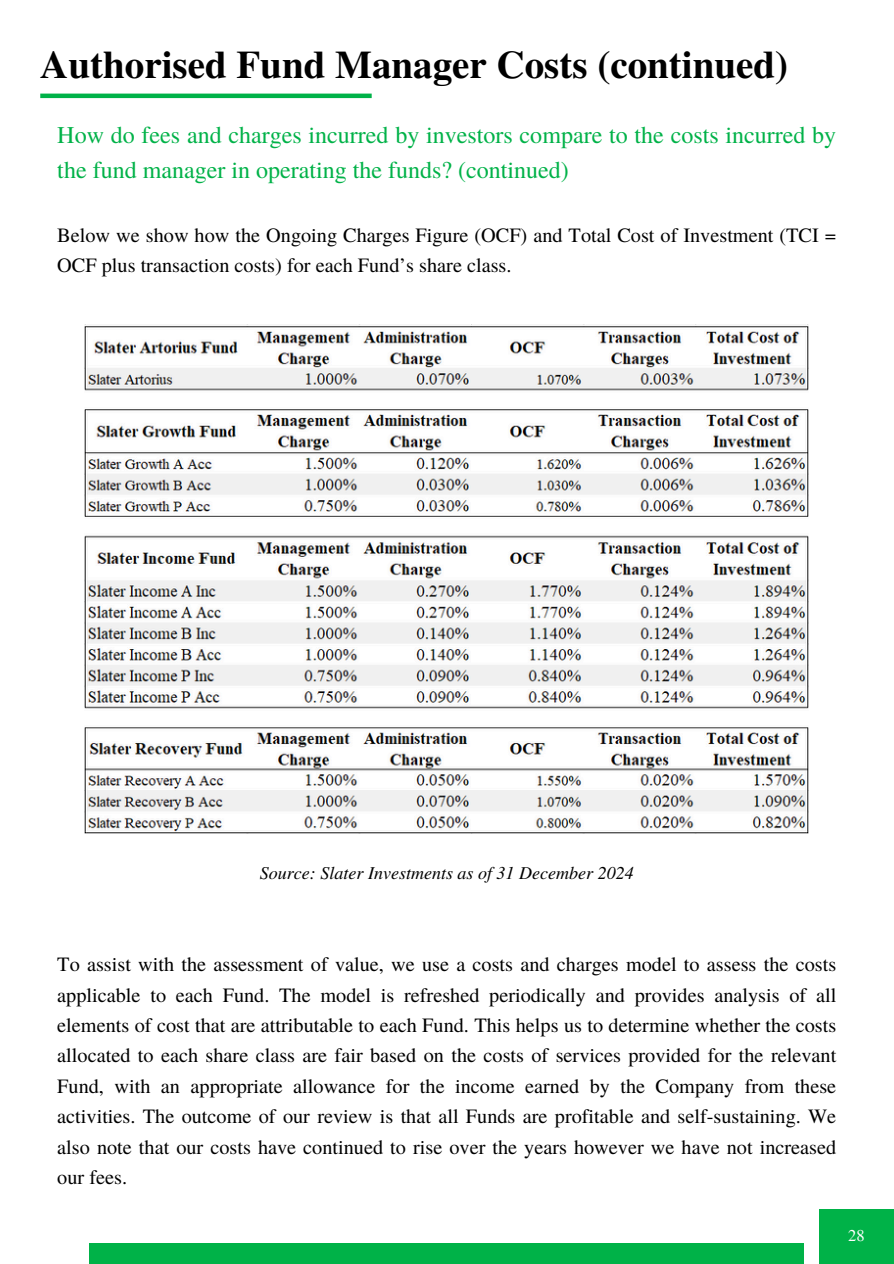
<style>
.page{position:relative;width:894px;height:1264px;background:#fff}
.page>*{position:absolute;margin:0;border:0;box-sizing:border-box;transform-origin:0 0}
.t1{font:700 39px "Te X Gyre Termes";color:#000}
.t2{font:24px/34.8px "Te X Gyre Termes";color:#00b248}
.t3{font:20.25px/30.3px "Te X Gyre Termes";color:#000}
.t4{font:italic 18px "Te X Gyre Termes";color:#000}
.t5{font:16.5px "Te X Gyre Termes";color:#fff}
</style>
<div class="page">
<div style="left:89px;top:1243px;width:715px;height:20px;background:#00b248"></div>
<div style="left:819px;top:1209px;width:74px;height:54px;background:#00b248"></div>
<hr style="left:40px;top:94px;width:331px;height:4px;background:#00b248">
<img style="left:85px;top:324px;width:723px;height:509px">
<h3 class="t1" style="left:40px;top:34px;width:749px">Authorised Fund Manager Costs (continued)</h3>
<p class="t2" style="left:57px;top:116px;width:780px">How do fees and charges incurred by investors compare to the costs incurred by the fund manager in operating the funds? (continued)</p>
<h2 class="t3" style="left:57px;top:219px;width:780px">Below we show how the Ongoing Charges Figure (OCF) and Total Cost of Investment (TCI =<br>OCF plus transaction costs) for each Fund’s share class.</h2>
<p class="t4" style="left:260px;top:859px;width:375px">Source: Slater Investments as of 31 December 2024</p>
<h3 class="t3" style="left:57px;top:948px;width:780px;text-align:justify">To assist with the assessment of value, we use a costs and charges model to assess the costs applicable to each Fund. The model is refreshed periodically and provides analysis of all elements of cost that are attributable to each Fund. This helps us to determine whether the costs allocated to each share class are fair based on the costs of services provided for the relevant Fund, with an appropriate allowance for the income earned by the Company from these activities. The outcome of our review is that all Funds are profitable and self-sustaining. We also note that our costs have continued to rise over the years however we have not increased our fees.</h3>
<h1 class="t5" style="left:847px;top:1223px;width:18px">28</h1>
</div>
